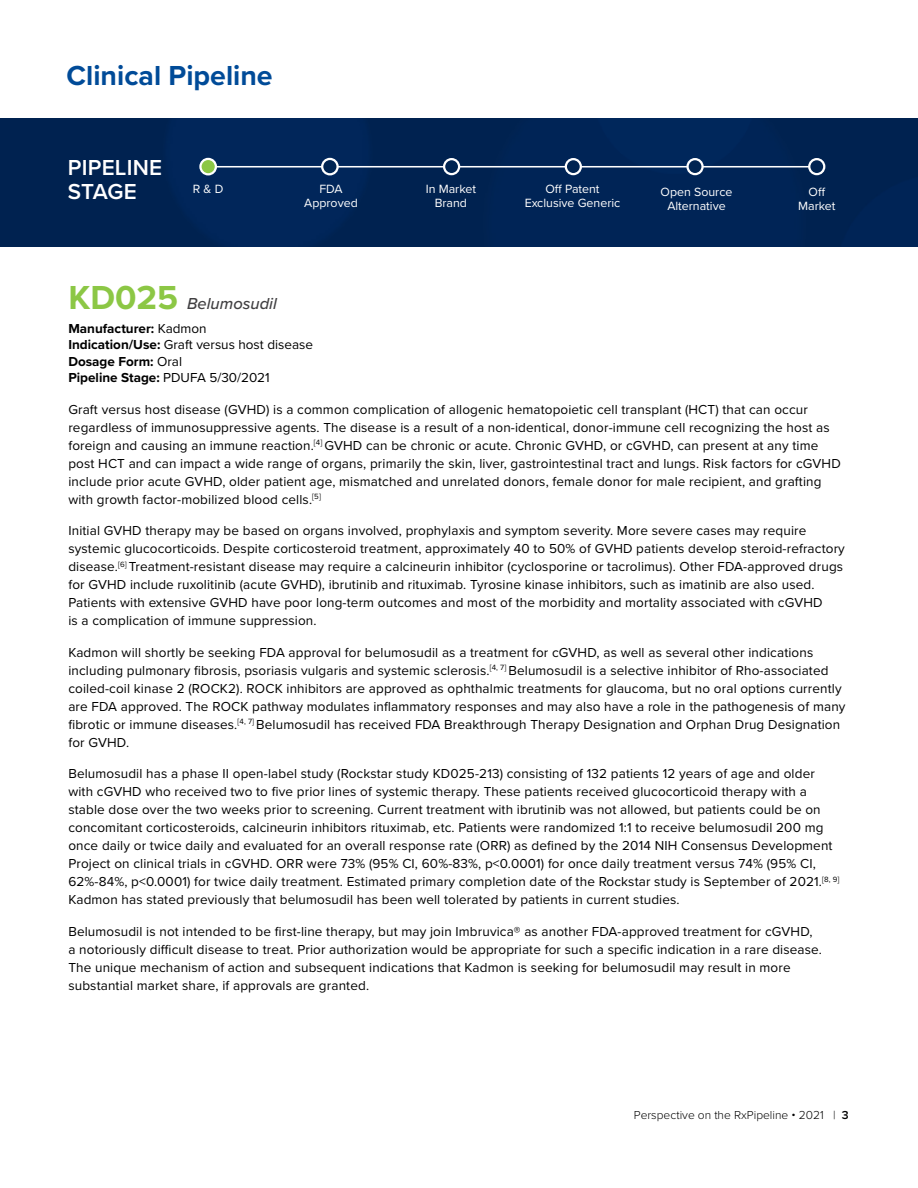
<style>
.page{position:relative;width:918px;height:1188px;background:#fff}
.page>*{position:absolute;margin:0;border:0;box-sizing:border-box;transform-origin:0 0}
.t1{font:700 28.5px "Proxima Nova";color:#004b98}
.t2{font:600 22.5px/24px "Proxima Nova";letter-spacing:.01em;color:#fff}
.t3{font:italic 500 16.5px "Proxima Nova";color:#414042}
.t4{font:13.5px/18px "Proxima Nova";letter-spacing:.01em;color:#000}
.t5{font:700 13.5px/16.5px "Proxima Nova";color:#000}
.t6{font:12.3px/14px "Proxima Nova";color:#fff;text-align:center}
.t7{font:300 12px "Proxima Nova";color:#000}
.s1{font-weight:700;font-style:normal;font-size:34.5px;color:#8cc745}
.s2{font-weight:400}
.s3{font-weight:600}
</style>
<div class="page">
<div style="left:0;top:118px;width:918px;height:129px;background:#002456"></div>
<hr style="left:214px;top:166px;width:604px;height:2px;background:#fff">
<div style="left:200px;top:159px;width:16px;height:15px;background:#8cc745;border-radius:50%"></div>
<div style="left:199px;top:158px;width:18px;height:17px;border:2px solid #fff;border-radius:50%"></div>
<svg style="left:322px;top:159px;width:16px;height:15px"></svg>
<div style="left:321px;top:158px;width:18px;height:17px;border:2px solid #fff;border-radius:50%"></div>
<div style="left:444px;top:159px;width:15px;height:15px;background:#002452;border-radius:50%"></div>
<div style="left:443px;top:158px;width:17px;height:17px;border:2px solid #fff;border-radius:50%"></div>
<div style="left:566px;top:159px;width:15px;height:15px;background:#002452;border-radius:50%"></div>
<div style="left:565px;top:158px;width:17px;height:17px;border:2px solid #fff;border-radius:50%"></div>
<div style="left:809px;top:159px;width:15px;height:15px;background:#002452;border-radius:50%"></div>
<div style="left:808px;top:158px;width:17px;height:17px;border:2px solid #fff;border-radius:50%"></div>
<svg style="left:688px;top:159px;width:15px;height:15px"></svg>
<div style="left:686px;top:158px;width:18px;height:17px;border:2px solid #fff;border-radius:50%"></div>
<h1 class="t1" style="left:67px;top:55px;width:208px">Clinical Pipeline</h1>
<h2 class="t2" style="left:68px;top:155px;width:96px">PIPELINE<br>STAGE</h2>
<p class="t6" style="left:193px;top:181px;width:32px">R &amp; D</p>
<p class="t6" style="left:304px;top:181px;width:55px">FDA<br>Approved</p>
<p class="t6" style="left:426px;top:181px;width:52px">In Market<br>Brand</p>
<p class="t6" style="left:525px;top:181px;width:97px">Off Patent<br>Exclusive Generic</p>
<p class="t6" style="left:798px;top:184px;width:39px">Off<br>Market</p>
<p class="t6" style="left:661px;top:184px;width:73px">Open Source<br>Alternative</p>
<p class="t3" style="left:68px;top:292px;width:210px"><span class="s1">KD025</span> Belumosudil</p>
<p class="t5" style="left:68px;top:320px;width:246px">Manufacturer: <span class="s2">Kadmon<br></span>Indication/Use: <span class="s2">Graft versus host disease<br></span>Dosage Form: <span class="s2">Oral<br></span>Pipeline Stage: <span class="s2">PDUFA 5/30/2021</span></p>
<p class="t4" style="left:68px;top:400px;width:774px">Graft versus host disease (GVHD) is a common complication of allogenic hematopoietic cell transplant (HCT) that can occur regardless of immunosuppressive agents. The disease is a result of a non-identical, donor-immune cell recognizing the host as foreign and causing an immune reaction.<sup>[4]</sup> GVHD can be chronic or acute. Chronic GVHD, or cGVHD, can present at any time post HCT and can impact a wide range of organs, primarily the skin, liver, gastrointestinal tract and lungs. Risk factors for cGVHD include prior acute GVHD, older patient age, mismatched and unrelated donors, female donor for male recipient, and grafting with growth factor-mobilized blood cells.<sup>[5]</sup></p>
<p class="t4" style="left:68px;top:521px;width:778px">Initial GVHD therapy may be based on organs involved, prophylaxis and symptom severity. More severe cases may require systemic glucocorticoids. Despite corticosteroid treatment, approximately 40 to 50% of GVHD patients develop steroid-refractory disease.<sup>[6]</sup> Treatment-resistant disease may require a calcineurin inhibitor (cyclosporine or tacrolimus). Other FDA-approved drugs for GVHD include ruxolitinib (acute GVHD), ibrutinib and rituximab. Tyrosine kinase inhibitors, such as imatinib are also used.<br>Patients with extensive GVHD have poor long-term outcomes and most of the morbidity and mortality associated with cGVHD<br>is a complication of immune suppression.</p>
<p class="t4" style="left:68px;top:643px;width:779px">Kadmon will shortly be seeking FDA approval for belumosudil as a treatment for cGVHD, as well as several other indications including pulmonary fibrosis, psoriasis vulgaris and systemic sclerosis.<sup>[4,</sup> <sup>7]</sup> Belumosudil is a selective inhibitor of Rho-associated coiled-coil kinase 2 (ROCK2). ROCK inhibitors are approved as ophthalmic treatments for glaucoma, but no oral options currently are FDA approved. The ROCK pathway modulates inflammatory responses and may also have a role in the pathogenesis of many fibrotic or immune diseases.<sup>[4,</sup> <sup>7]</sup> Belumosudil has received FDA Breakthrough Therapy Designation and Orphan Drug Designation for GVHD.</p>
<p class="t4" style="left:68px;top:764px;width:773px">Belumosudil has a phase II open-label study (Rockstar study KD025-213) consisting of 132 patients 12 years of age and older with cGVHD who received two to five prior lines of systemic therapy. These patients received glucocorticoid therapy with a stable dose over the two weeks prior to screening. Current treatment with ibrutinib was not allowed, but patients could be on concomitant corticosteroids, calcineurin inhibitors rituximab, etc. Patients were randomized 1:1 to receive belumosudil 200 mg once daily or twice daily and evaluated for an overall response rate (ORR) as defined by the 2014 NIH Consensus Development Project on clinical trials in cGVHD. ORR were 73% (95% CI, 60%-83%, p&lt;0.0001) for once daily treatment versus 74% (95% CI, 62%-84%, p&lt;0.0001) for twice daily treatment. Estimated primary completion date of the Rockstar study is September of 2021.<sup>[8,</sup> <sup>9] </sup>Kadmon has stated previously that belumosudil has been well tolerated by patients in current studies.</p>
<p class="t4" style="left:68px;top:922px;width:755px">Belumosudil is not intended to be first-line therapy, but may join Imbruvica® as another FDA-approved treatment for cGVHD, a notoriously difficult disease to treat. Prior authorization would be appropriate for such a specific indication in a rare disease.<br>The unique mechanism of action and subsequent indications that Kadmon is seeking for belumosudil may result in more substantial market share, if approvals are granted.</p>
<p class="t7" style="left:634px;top:1106px;width:216px">Perspective on the RxPipeline • 2021 | <span class="s3">3</span></p>
</div>
